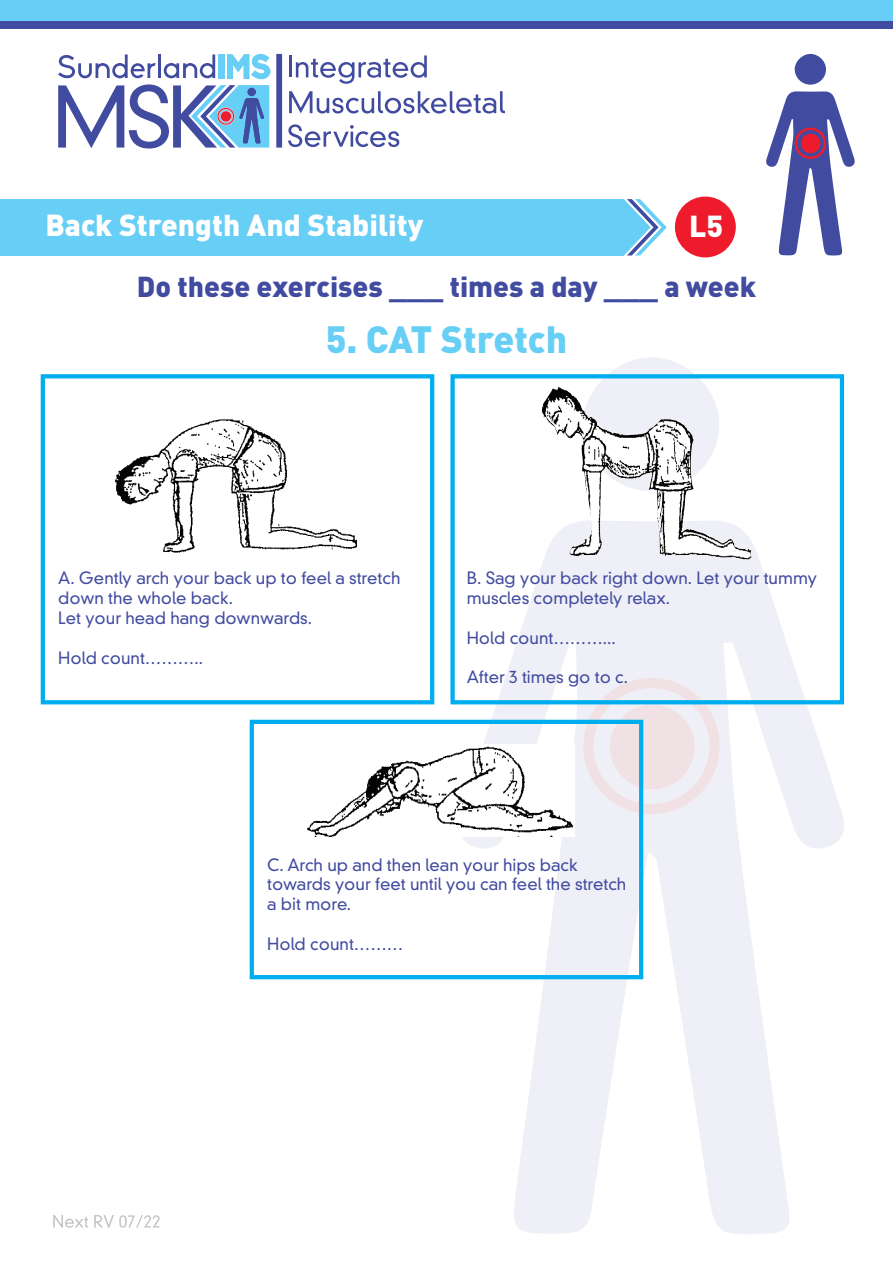
<style>
.page{position:relative;width:893px;height:1263px;background:#fff}
.page>*{position:absolute;margin:0;border:0;box-sizing:border-box;transform-origin:0 0}
.t1{font:900 37.5px "DIN";color:#67cef5}
.t2{font:900 30px "DIN";color:#fff}
.t3{font:900 28.5px "DIN";color:#414ba0}
.t4{font:300 16.5px/19.8px "DIN Neuzeit Grotesk Std";color:#414ba0}
</style>
<div class="page">
<svg style="left:456px;top:520px;width:389px;height:714px"></svg>
<svg style="left:597px;top:357px;width:109px;height:30px"></svg>
<svg style="left:583px;top:678px;width:137px;height:136px"></svg>
<div style="left:0;top:0;width:893px;height:21px;background:#67cef5"></div>
<div style="left:0;top:21px;width:893px;height:8px;background:#414ba0"></div>
<div style="left:0;top:199px;width:624px;height:56px;background:#67cef5"></div>
<svg style="left:624px;top:199px;width:43px;height:56px"></svg>
<svg style="left:58px;top:54px;width:212px;height:95px"></svg>
<div style="left:247px;top:88px;width:9px;height:8px;background:#414ba0;border-radius:50%"></div>
<hr style="left:289px;top:55px;width:3px;height:22px;background:#414ba0">
<svg style="left:296px;top:55px;width:131px;height:29px"></svg>
<svg style="left:289px;top:91px;width:216px;height:23px"></svg>
<svg style="left:288px;top:124px;width:111px;height:23px"></svg>
<div style="left:276px;top:54px;width:6px;height:94px;background:#414ba0"></div>
<div style="left:675px;top:197px;width:61px;height:60px;background:#ee1b2c;border-radius:50%"></div>
<div style="left:41px;top:374px;width:393px;height:330px;border:4px solid #00aeef"></div>
<div style="left:450px;top:374px;width:394px;height:330px;border:4px solid #00aeef"></div>
<div style="left:794px;top:54px;width:32px;height:31px;background:#414ba0;border-radius:50%"></div>
<svg style="left:766px;top:91px;width:89px;height:165px"></svg>
<img style="left:115px;top:419px;width:242px;height:134px">
<img style="left:541px;top:387px;width:210px;height:173px">
<div style="left:250px;top:720px;width:393px;height:259px;border:4px solid #00aeef"></div>
<img style="left:307px;top:744px;width:268px;height:92px">
<svg style="left:53px;top:1215px;width:107px;height:13px"></svg>
<h2 class="t2" style="left:45px;top:205px;width:379px">Back Strength And Stability</h2>
<h2 class="t2" style="left:689px;top:206px;width:35px">L5</h2>
<h3 class="t3" style="left:137px;top:267px;width:621px">Do these exercises ___ times a day ___ a week</h3>
<h1 class="t1" style="left:326px;top:314px;width:243px">5. CAT Stretch</h1>
<p class="t4" style="left:58px;top:568px;width:344px">A. Gently arch your back up to feel a stretch down the whole back.<br>Let your head hang downwards.</p>
<p class="t4" style="left:58px;top:648px;width:146px">Hold count………..</p>
<p class="t4" style="left:467px;top:568px;width:352px">B. Sag your back right down. Let your tummy muscles completely relax.</p>
<p class="t4" style="left:467px;top:628px;width:151px">Hold count………...</p>
<p class="t4" style="left:467px;top:667px;width:163px">After 3 times go to c.</p>
<p class="t4" style="left:267px;top:855px;width:361px">C. Arch up and then lean your hips back towards your feet until you can feel the stretch a bit more.</p>
<p class="t4" style="left:267px;top:934px;width:138px">Hold count………</p>
</div>
